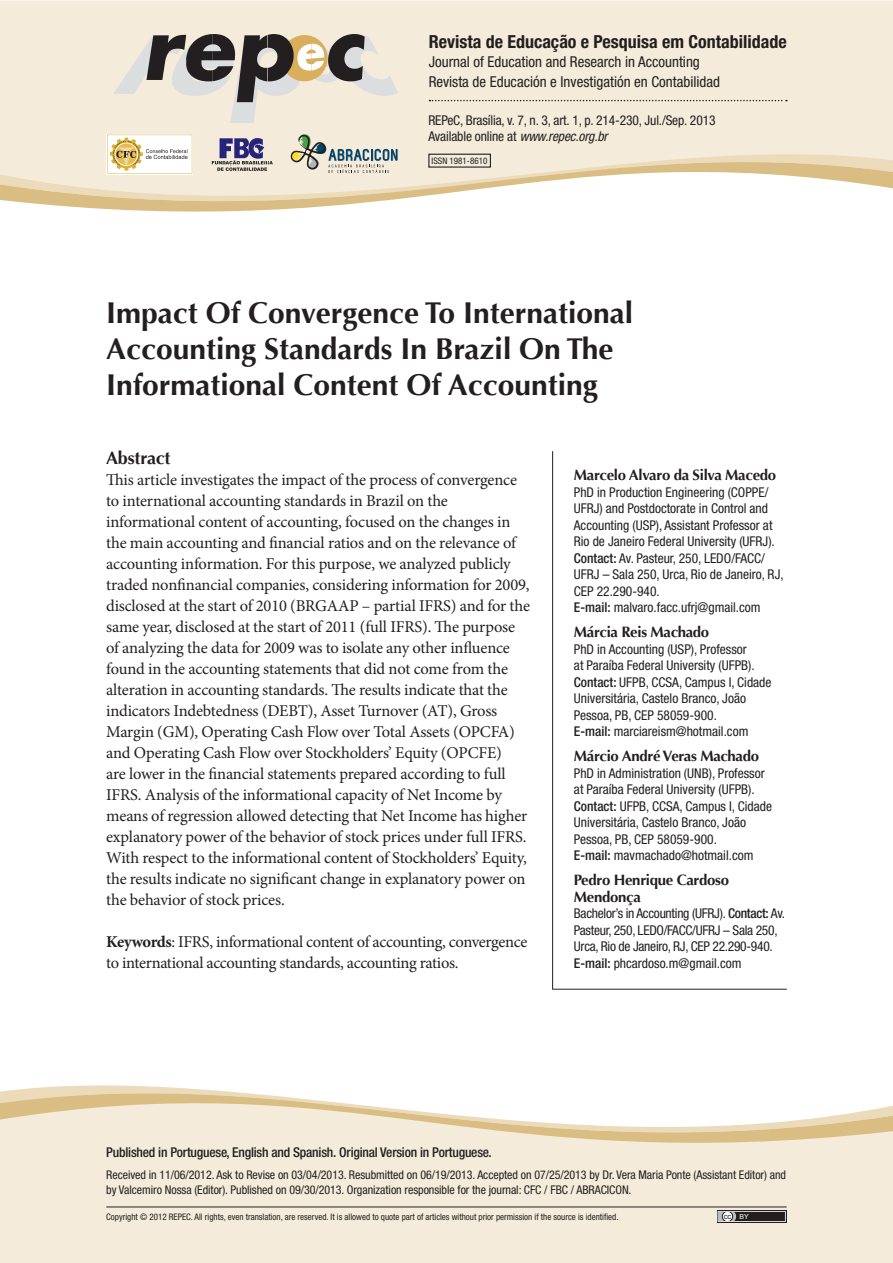
<style>
.page{position:relative;width:893px;height:1263px;background:#fff}
.page>*{position:absolute;margin:0;border:0;box-sizing:border-box;transform-origin:0 0}
.titulo_CAPA{font:700 30px/36px "Optima";color:#231f20}
.t1{font:700 condensed 18px "Helvetica Neue";color:#231f20}
.resumo_TITULO{font:700 18px "Optima";letter-spacing:-.01em;color:#231f20}
.resumo_TEXTO{font:16.5px/21px "Minion Pro";letter-spacing:-.015em;color:#231f20}
.autor_NOME{font:700 15px/16.5px "Optima";letter-spacing:-.02em;color:#231f20}
.t2{font:condensed 15px/19.5px "Helvetica Neue";color:#231f20}
.autor_TEXTO{font:condensed 13.5px/16.5px "Helvetica Neue";color:#231f20}
.autor_TEXTO-2{font:condensed 13.5px/16.5px "Helvetica Neue";letter-spacing:-.02em;color:#231f20}
.t3{font:500 condensed 13.5px "Helvetica Neue";letter-spacing:-.015em;color:#231f20}
.t4{font:condensed 12px/15px "Helvetica Neue";letter-spacing:-.005em;color:#231f20}
.t5{font:condensed 9px "Helvetica Neue";color:#231f20}
.t6{font:7.5px "Arial";color:#231f20}
.s1{font-style:italic}
.s2{font-weight:700}
.s3{font-weight:500}
.s4{font-size:7.05px;color:#fff}
</style>
<div class="page">
<div style="left:0;top:1px;width:893px;height:126px;background:#f4ebda"></div>
<div style="left:0;top:1179px;width:893px;height:84px;background:#f4ebda"></div>
<svg style="left:0;top:129px;width:893px;height:83px;fill:#f4ebda"></svg>
<svg style="left:0;top:1085px;width:893px;height:94px;fill:#f4ebda"></svg>
<div style="left:428px;top:154px;width:63px;height:14px;border:1px solid #231f20"></div>
<hr style="left:106px;top:1206px;width:681px;height:1px;background:#231f20">
<div style="left:717px;top:1210px;width:70px;height:13px;background:#231f20"></div>
<svg style="left:718px;top:1211px;width:68px;height:11px"></svg>
<svg style="left:429px;top:100px;width:358px;height:1px"></svg>
<svg style="left:212px;top:136px;width:61px;height:35px"></svg>
<svg style="left:289px;top:132px;width:110px;height:41px"></svg>
<svg style="left:106px;top:134px;width:87px;height:40px"></svg>
<svg style="left:107px;top:135px;width:85px;height:39px"></svg>
<svg style="left:113px;top:33px;width:285px;height:90px"></svg>
<hr style="left:552px;top:451px;width:1px;height:538px;background:#231f20">
<hr style="left:553px;top:989px;width:233px;height:1px;background:#231f20">
<p class="t1" style="left:429px;top:31px;width:359px">Revista de Educação e Pesquisa em Contabilidade</p>
<p class="t2" style="left:429px;top:52px;width:293px">Journal of Education and Research in Accounting<br>Revista de Educación e Investigatión en Contabilidad</p>
<p class="autor_TEXTO" style="left:428px;top:112px;width:289px">REPeC, Brasília, v. 7, n. 3, art. 1, p. 214-230, Jul./Sep. 2013</p>
<p class="autor_TEXTO" style="left:428px;top:128px;width:181px">Available online at <span class="s1">www.repec.org.br</span></p>
<p class="t5" style="left:432px;top:156px;width:57px">ISSN 1981-8610</p>
<p class="titulo_CAPA" style="left:106px;top:295px;width:528px">Impact Of Convergence To International<br>Accounting Standards In Brazil On The<br>Informational Content Of Accounting</p>
<p class="resumo_TITULO" style="left:106px;top:447px;width:66px">Abstract</p>
<p class="resumo_TEXTO" style="left:106px;top:469px;width:425px">This article investigates the impact of the process of convergence to international accounting standards in Brazil on the informational content of accounting, focused on the changes in the main accounting and financial ratios and on the relevance of accounting information. For this purpose, we analyzed publicly traded nonfinancial companies, considering information for 2009, disclosed at the start of 2010 (BRGAAP – partial IFRS) and for the same year, disclosed at the start of 2011 (full IFRS). The purpose of analyzing the data for 2009 was to isolate any other influence found in the accounting statements that did not come from the alteration in accounting standards. The results indicate that the indicators Indebtedness (DEBT), Asset Turnover (AT), Gross Margin (GM), Operating Cash Flow over Total Assets (OPCFA) and Operating Cash Flow over Stockholders’ Equity (OPCFE)<br>are lower in the financial statements prepared according to full IFRS. Analysis of the informational capacity of Net Income by means of regression allowed detecting that Net Income has higher explanatory power of the behavior of stock prices under full IFRS.<br>With respect to the informational content of Stockholders’ Equity, the results indicate no significant change in explanatory power on the behavior of stock prices.</p>
<p class="resumo_TEXTO" style="left:106px;top:931px;width:423px"><span class="s2">Keywords</span>: IFRS, informational content of accounting, convergence to international accounting standards, accounting ratios.</p>
<p class="autor_NOME" style="left:574px;top:467px;width:204px">Marcelo Alvaro da Silva Macedo</p>
<p class="autor_TEXTO" style="left:574px;top:484px;width:211px">PhD in Production Engineering (COPPE/ UFRJ) and Postdoctorate in Control and Accounting (USP), Assistant Professor at Rio de Janeiro Federal University (UFRJ).<br><span class="s3">Contact:</span> Av. Pasteur, 250, LEDO/FACC/ UFRJ – Sala 250, Urca, Rio de Janeiro, RJ, CEP 22.290-940.</p>
<p class="autor_TEXTO" style="left:574px;top:599px;width:188px"><span class="s3">E-mail:</span> malvaro.facc.ufrj@gmail.com</p>
<p class="autor_NOME" style="left:574px;top:624px;width:137px">Márcia Reis Machado</p>
<p class="autor_TEXTO" style="left:574px;top:641px;width:199px">PhD in Accounting (USP), Professor<br>at Paraíba Federal University (UFPB).<br><span class="s3">Contact:</span> UFPB, CCSA, Campus I, Cidade Universitária, Castelo Branco, João Pessoa, PB, CEP 58059-900.</p>
<p class="autor_TEXTO" style="left:574px;top:723px;width:176px"><span class="s3">E-mail:</span> marciareism@hotmail.com</p>
<p class="autor_NOME" style="left:574px;top:748px;width:187px">Márcio André Veras Machado</p>
<p class="autor_TEXTO" style="left:574px;top:765px;width:200px">PhD in Administration (UNB), Professor at Paraíba Federal University (UFPB).<br><span class="s3">Contact:</span> UFPB, CCSA, Campus I, Cidade Universitária, Castelo Branco, João Pessoa, PB, CEP 58059-900.</p>
<p class="autor_TEXTO" style="left:574px;top:847px;width:181px"><span class="s3">E-mail:</span> mavmachado@hotmail.com</p>
<p class="autor_NOME" style="left:574px;top:872px;width:157px">Pedro Henrique Cardoso<br>Mendonça</p>
<p class="autor_TEXTO-2" style="left:574px;top:905px;width:213px">Bachelor’s in Accounting (UFRJ). <span class="s3">Contact:</span> Av.<br>Pasteur, 250, LEDO/FACC/UFRJ – Sala 250,<br>Urca, Rio de Janeiro, RJ, CEP 22.290-940.</p>
<p class="autor_TEXTO" style="left:574px;top:955px;width:169px"><span class="s3">E-mail:</span> phcardoso.m@gmail.com</p>
<p class="t3" style="left:106px;top:1144px;width:387px">Published in Portuguese, English and Spanish. Original Version in Portuguese.</p>
<p class="t4" style="left:106px;top:1167px;width:681px">Received in 11/06/2012. Ask to Revise on 03/04/2013. Resubmitted on 06/19/2013. Accepted on 07/25/2013 by Dr. Vera Maria Ponte (Assistant Editor) and by Valcemiro Nossa (Editor). Published on 09/30/2013. Organization responsible for the journal: CFC / FBC / ABRACICON.</p>
<p class="t5" style="left:106px;top:1212px;width:514px">Copyright © 2012 REPEC. All rights, even translation, are reserved. It is allowed to quote part of articles without prior permission if the source is identified.</p>
<p class="t6" style="left:724px;top:1211px;width:27px">cc <span class="s4">BY</span></p>
</div>
